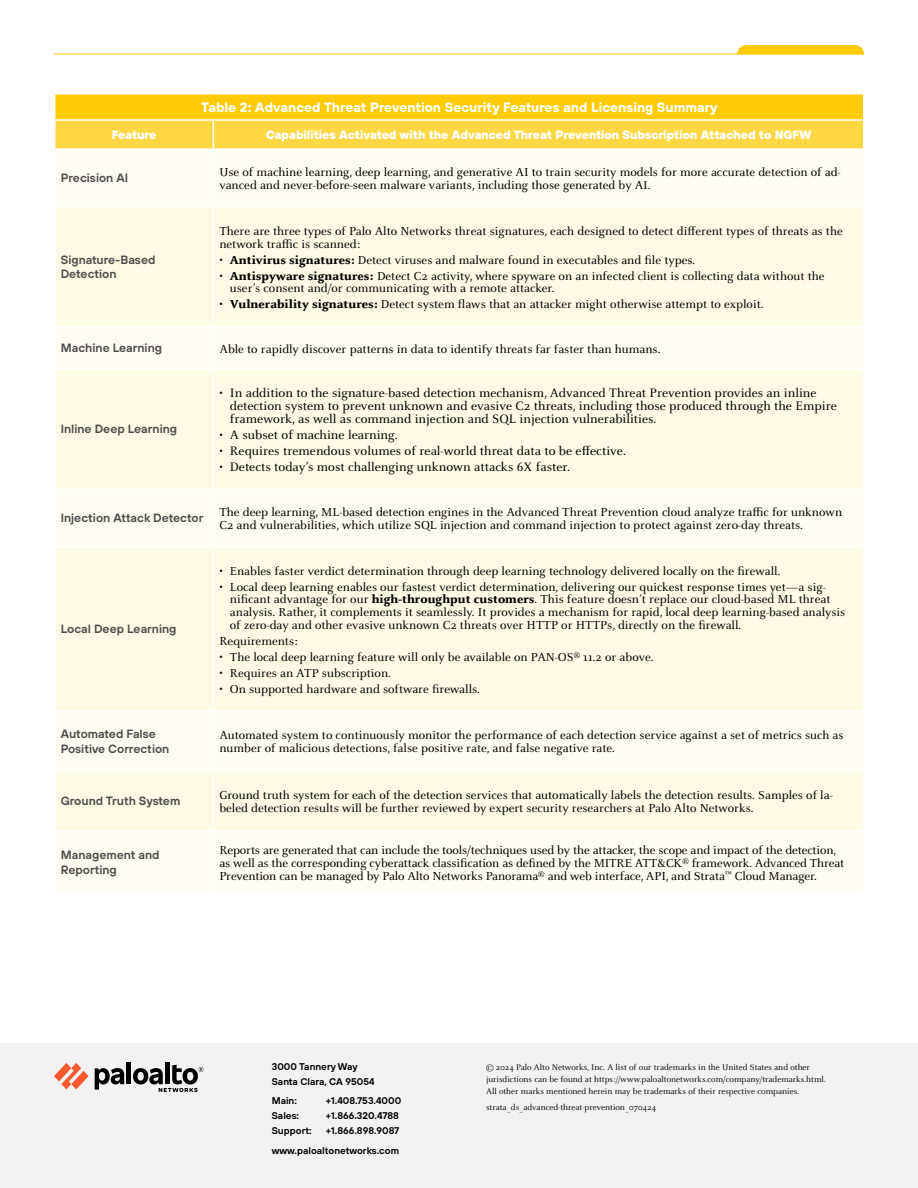
<style>
.page{position:relative;width:918px;height:1188px;background:#fff}
.page>*{position:absolute;margin:0;border:0;box-sizing:border-box;transform-origin:0 0}
.t1{font:13.5px/12.8px "Celeste Pro";color:#000}
.t2{font:700 13.5px "TT Hoves";color:#fff}
.t3{font:12.75px/12.8px "Celeste Pro";color:#000}
.t4{font:600 12px/14.4px "TT Hoves";color:#4d4d4d}
.t5{font:800 12px "TT Hoves";color:#fff}
.t6{font:800 12px "TT Hoves";letter-spacing:-.02em;color:#fff}
.t7{font:600 9.75px/15px "TT Hoves";color:#000}
.t8{font:9px/12px "Celeste Pro";color:#000}
.s1{font-weight:700}
.s2{font-weight:800}
.s3{font-weight:700;font-size:12.75px}
</style>
<div class="page">
<div style="left:0;top:1043px;width:918px;height:145px;background:#f2f2f2"></div>
<svg style="left:54px;top:1063px;width:35px;height:26px"></svg>
<hr style="left:127px;top:1063px;width:4px;height:21px;background:#000">
<svg style="left:95px;top:1068px;width:29px;height:22px"></svg>
<div style="left:165px;top:1063px;width:5px;height:21px;background:#000"></div>
<svg style="left:133px;top:1065px;width:70px;height:27px"></svg>
<svg style="left:737px;top:45px;width:127px;height:9px"></svg>
<hr style="left:54px;top:54px;width:810px;height:1px;background:#ffcb06">
<div style="left:55px;top:94px;width:809px;height:26px;background:#ffcb06"></div>
<div style="left:56px;top:150px;width:807px;height:742px;background:#fffcf3"></div>
<svg style="left:56px;top:208px;width:807px;height:622px;fill:#fffae6"></svg>
<div style="left:56px;top:121px;width:807px;height:27px;background:#ffd844"></div>
<hr style="left:213px;top:150px;width:1px;height:56px;background:#fff">
<hr style="left:54px;top:206px;width:159px;height:2px;background:#fff">
<hr style="left:213px;top:206px;width:652px;height:2px;background:#fff">
<hr style="left:213px;top:208px;width:1px;height:118px;background:#fff">
<hr style="left:54px;top:326px;width:159px;height:2px;background:#fff">
<hr style="left:213px;top:326px;width:652px;height:2px;background:#fff">
<hr style="left:213px;top:328px;width:1px;height:41px;background:#fff">
<hr style="left:54px;top:369px;width:159px;height:1px;background:#fff">
<hr style="left:213px;top:369px;width:652px;height:1px;background:#fff">
<hr style="left:213px;top:370px;width:1px;height:118px;background:#fff">
<hr style="left:54px;top:488px;width:159px;height:2px;background:#fff">
<hr style="left:213px;top:488px;width:652px;height:2px;background:#fff">
<hr style="left:213px;top:490px;width:1px;height:56px;background:#fff">
<hr style="left:54px;top:546px;width:159px;height:2px;background:#fff">
<hr style="left:213px;top:546px;width:652px;height:2px;background:#fff">
<hr style="left:213px;top:548px;width:1px;height:163px;background:#fff">
<hr style="left:54px;top:711px;width:159px;height:1px;background:#fff">
<hr style="left:213px;top:711px;width:652px;height:1px;background:#fff">
<hr style="left:213px;top:712px;width:1px;height:58px;background:#fff">
<hr style="left:54px;top:770px;width:159px;height:2px;background:#fff">
<hr style="left:213px;top:770px;width:652px;height:2px;background:#fff">
<hr style="left:213px;top:772px;width:1px;height:58px;background:#fff">
<hr style="left:54px;top:830px;width:159px;height:2px;background:#fff">
<hr style="left:213px;top:830px;width:652px;height:2px;background:#fff">
<hr style="left:213px;top:832px;width:1px;height:61px;background:#fff">
<hr style="left:54px;top:94px;width:2px;height:25px;background:#fff">
<hr style="left:863px;top:94px;width:2px;height:25px;background:#fff">
<hr style="left:54px;top:119px;width:159px;height:2px;background:#fff">
<hr style="left:213px;top:119px;width:652px;height:2px;background:#fff">
<p class="t2" style="left:201px;top:98px;width:518px">Table 2: Advanced Threat Prevention Security Features and Licensing Summary</p>
<p class="t6" style="left:112px;top:126px;width:46px">Feature</p>
<p class="t5" style="left:266px;top:126px;width:547px">Capabilities Activated with the Advanced Threat Prevention Subscription Attached to NGFW</p>
<p class="t4" style="left:61px;top:170px;width:69px">Precision AI</p>
<p class="t3" style="left:219px;top:166px;width:623px">Use of machine learning, deep learning, and generative AI to train security models for more accurate detection of ad&shy;vanced and never-before-seen malware variants, including those generated by AI.</p>
<p class="t4" style="left:61px;top:252px;width:96px">Signature-Based<br>Detection</p>
<p class="t3" style="left:219px;top:224px;width:625px">There are three types of Palo Alto Networks threat signatures, each designed to detect different types of threats as the network traffic is scanned:</p>
<p class="t3" style="left:219px;top:253px;width:478px"><span class="s1">•</span> <span class="s2">Antivirus signatures:</span> Detect viruses and malware found in executables and file types.</p>
<p class="t3" style="left:230px;top:269px;width:596px;text-indent:-11px"><span class="s1">•</span> <span class="s2">Antispyware signatures:</span> Detect C2 activity, where spyware on an infected client is collecting data without the user’s consent and/or communicating with a remote attacker.</p>
<p class="t3" style="left:219px;top:298px;width:546px"><span class="s1">•</span> <span class="s2">Vulnerability signatures:</span> Detect system flaws that an attacker might otherwise attempt to exploit.</p>
<p class="t4" style="left:61px;top:341px;width:103px">Machine Learning</p>
<p class="t3" style="left:219px;top:342px;width:443px">Able to rapidly discover patterns in data to identify threats far faster than humans.</p>
<p class="t4" style="left:61px;top:422px;width:118px">Inline Deep Learning</p>
<p class="t1" style="left:230px;top:386px;width:609px;text-indent:-10px"><span class="s3">•</span> In addition to the signature-based detection mechanism, Advanced Threat Prevention provides an inline detection system to prevent unknown and evasive C2 threats, including those produced through the Empire framework, as well as command injection and SQL injection vulnerabilities.</p>
<p class="t1" style="left:219px;top:428px;width:180px"><span class="s3">•</span> A subset of machine learning.</p>
<p class="t1" style="left:219px;top:444px;width:408px"><span class="s3">•</span> Requires tremendous volumes of real-world threat data to be effective.</p>
<p class="t1" style="left:219px;top:460px;width:352px"><span class="s3">•</span> Detects today’s most challenging unknown attacks 6X faster.</p>
<p class="t4" style="left:61px;top:510px;width:144px">Injection Attack Detector</p>
<p class="t3" style="left:219px;top:505px;width:624px">The deep learning, ML-based detection engines in the Advanced Threat Prevention cloud analyze traffic for unknown<br>C2 and vulnerabilities, which utilize SQL injection and command injection to protect against zero-day threats.</p>
<p class="t4" style="left:61px;top:622px;width:117px">Local Deep Learning</p>
<p class="t3" style="left:219px;top:564px;width:563px"><span class="s1">•</span> Enables faster verdict determination through deep learning technology delivered locally on the firewall.</p>
<p class="t3" style="left:230px;top:580px;width:617px;text-indent:-11px"><span class="s1">•</span> Local deep learning enables our fastest verdict determination, delivering our quickest response times yet—a sig&shy;nificant advantage for our <span class="s2">high-throughput customers</span>. This feature doesn’t replace our cloud-based ML threat analysis. Rather, it complements it seamlessly. It provides a mechanism for rapid, local deep learning-based analysis of zero-day and other evasive unknown C2 threats over HTTP or HTTPs, directly on the firewall.</p>
<p class="t3" style="left:219px;top:634px;width:80px">Requirements:</p>
<p class="t3" style="left:219px;top:650px;width:436px"><span class="s1">•</span> The local deep learning feature will only be available on PAN-OS<sup>®</sup> 11.2 or above.</p>
<p class="t3" style="left:219px;top:666px;width:173px"><span class="s1">•</span> Requires an ATP subscription.</p>
<p class="t3" style="left:219px;top:682px;width:262px"><span class="s1">•</span> On supported hardware and software firewalls.</p>
<p class="t4" style="left:61px;top:726px;width:110px">Automated False<br>Positive Correction</p>
<p class="t3" style="left:219px;top:729px;width:626px">Automated system to continuously monitor the performance of each detection service against a set of metrics such as number of malicious detections, false positive rate, and false negative rate.</p>
<p class="t4" style="left:61px;top:793px;width:121px">Ground Truth System</p>
<p class="t3" style="left:219px;top:789px;width:615px">Ground truth system for each of the detection services that automatically labels the detection results. Samples of la&shy;beled detection results will be further reviewed by expert security researchers at Palo Alto Networks.</p>
<p class="t4" style="left:61px;top:848px;width:100px">Management and<br>Reporting</p>
<p class="t3" style="left:219px;top:844px;width:626px">Reports are generated that can include the tools/techniques used by the attacker, the scope and impact of the detection, as well as the corresponding cyberattack classification as defined by the MITRE ATT&amp;CK<sup>®</sup> framework. Advanced Threat<br>Prevention can be managed by Palo Alto Networks Panorama<sup>®</sup> and web interface, API, and Strata<sup>™</sup> Cloud Manager.</p>
<p class="t7" style="left:272px;top:1058px;width:104px">3000 Tannery Way<br>Santa Clara, CA 95054</p>
<p class="t7" style="left:272px;top:1093px;width:27px">Main:</p>
<p class="t7" style="left:326px;top:1093px;width:77px">+1.408.753.4000</p>
<p class="t7" style="left:272px;top:1108px;width:29px">Sales:</p>
<p class="t7" style="left:326px;top:1108px;width:75px">+1.866.320.4788</p>
<p class="t7" style="left:272px;top:1123px;width:41px">Support:</p>
<p class="t7" style="left:272px;top:1121px;width:129px;line-height:19.5px;text-align:right">+1.866.898.9087 www.paloaltonetworks.com</p>
<p class="t8" style="left:486px;top:1062px;width:341px">© 2024 Palo Alto Networks, Inc. A list of our trademarks in the United States and other jurisdictions can be found at https://www.paloaltonetworks.com/company/trademarks.html.<br>All other marks mentioned herein may be trademarks of their respective companies.</p>
<p class="t8" style="left:486px;top:1101px;width:172px">strata_ds_advanced-threat-prevention_070424</p>
</div>
